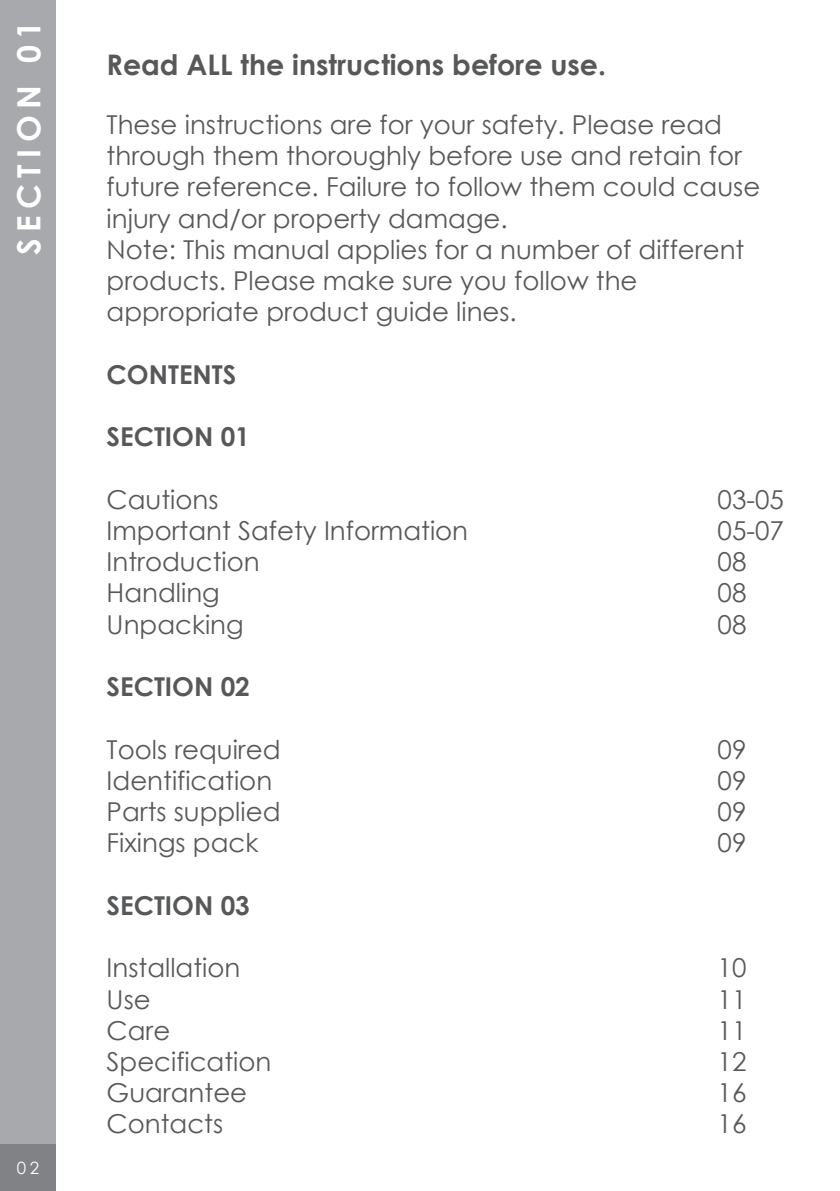
<style>
.page{position:relative;width:840px;height:1191px;background:#fff}
.page>*{position:absolute;margin:0;border:0;box-sizing:border-box;transform-origin:0 0}
.t1{font:700 32px "Century Gothic";letter-spacing:.2em;color:#fff}
.t2{font:700 28.4px "Century Gothic";color:#57585a}
.t3{font:26px/31.2px "Century Gothic";color:#57585a}
.t4{font:700 26px "Century Gothic";color:#57585a}
.t5{font:17px "Century Gothic";color:#fff}
</style>
<div class="page">
<div style="left:0;top:0;width:56px;height:1189px;background:#a8a9ad"></div>
<div style="left:0;top:1144px;width:56px;height:47px;background:#808285"></div>
<p class="t1" style="left:5px;top:255px;width:235px;rotate:-90deg">SECTION 01</p>
<p class="t5" style="left:17px;top:1156px;width:24px">02</p>
<p class="t2" style="left:107px;top:43px;width:500px">Read ALL the instructions before use.</p>
<p class="t3" style="left:107px;top:108px;width:654px">These instructions are for your safety. Please read through them thoroughly before use and retain for future reference. Failure to follow them could cause injury and/or property damage.<br>Note: This manual applies for a number of different products. Please make sure you follow the appropriate product guide lines.</p>
<p class="t4" style="left:107px;top:354px;width:131px">CONTENTS</p>
<p class="t4" style="left:107px;top:417px;width:145px">SECTION 01</p>
<p class="t3" style="left:107px;top:483px;width:113px">Cautions</p>
<p class="t3" style="left:717px;top:483px;width:68px">03-05</p>
<p class="t3" style="left:107px;top:514px;width:363px">Important Safety Information</p>
<p class="t3" style="left:717px;top:514px;width:68px">05-07</p>
<p class="t3" style="left:107px;top:546px;width:154px">Introduction</p>
<p class="t3" style="left:717px;top:546px;width:30px">08</p>
<p class="t3" style="left:107px;top:577px;width:115px">Handling</p>
<p class="t3" style="left:717px;top:577px;width:30px">08</p>
<p class="t3" style="left:107px;top:608px;width:138px">Unpacking</p>
<p class="t3" style="left:717px;top:608px;width:30px">08</p>
<p class="t4" style="left:107px;top:667px;width:145px">SECTION 02</p>
<p class="t3" style="left:107px;top:733px;width:175px">Tools required</p>
<p class="t3" style="left:717px;top:733px;width:30px">09</p>
<p class="t3" style="left:107px;top:764px;width:167px">Identification</p>
<p class="t3" style="left:717px;top:764px;width:30px">09</p>
<p class="t3" style="left:107px;top:795px;width:175px">Parts supplied</p>
<p class="t3" style="left:717px;top:795px;width:30px">09</p>
<p class="t3" style="left:107px;top:827px;width:153px">Fixings pack</p>
<p class="t3" style="left:717px;top:827px;width:30px">09</p>
<p class="t4" style="left:107px;top:885px;width:145px">SECTION 03</p>
<p class="t3" style="left:107px;top:952px;width:135px">Installation</p>
<p class="t3" style="left:717px;top:952px;width:30px">10</p>
<p class="t3" style="left:107px;top:983px;width:46px">Use</p>
<p class="t3" style="left:717px;top:983px;width:30px">11</p>
<p class="t3" style="left:107px;top:1014px;width:65px">Care</p>
<p class="t3" style="left:717px;top:1014px;width:30px">11</p>
<p class="t3" style="left:107px;top:1045px;width:166px">Specification</p>
<p class="t3" style="left:717px;top:1045px;width:30px">12</p>
<p class="t3" style="left:107px;top:1076px;width:142px">Guarantee</p>
<p class="t3" style="left:717px;top:1076px;width:30px">16</p>
<p class="t3" style="left:107px;top:1108px;width:118px">Contacts</p>
<p class="t3" style="left:717px;top:1108px;width:30px">16</p>
</div>
